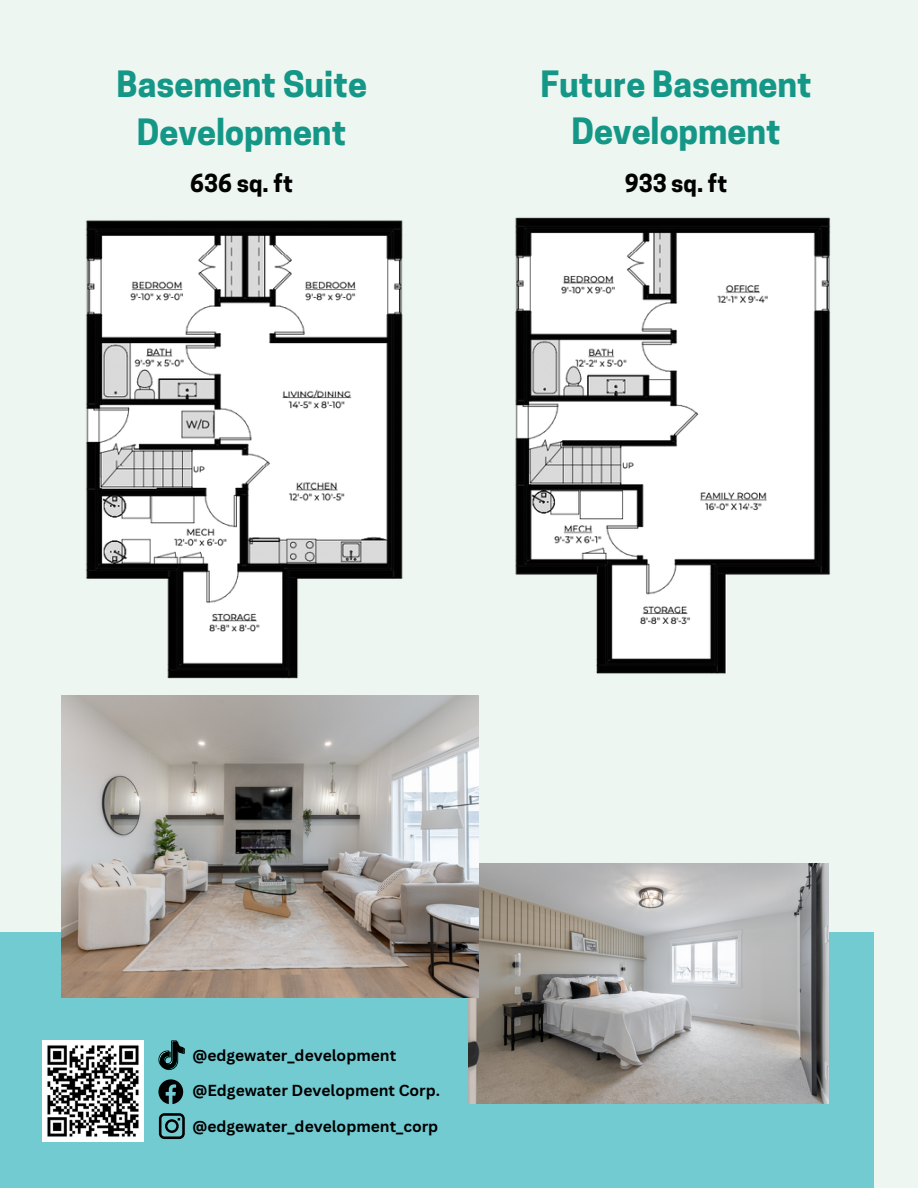
<style>
.page{position:relative;width:918px;height:1188px;background:#edf6f0}
.page>*{position:absolute;margin:0;border:0;box-sizing:border-box;transform-origin:0 0}
.t1{font:700 34.05px/47.2px "Cooper Hewitt";color:#149787;text-align:center}
.t2{font:700 23.25px "Cooper Hewitt";color:#010102}
.t3{font:700 15.6px "Canva Sans";color:#000}
</style>
<div class="page">
<div style="left:0;top:932px;width:873px;height:256px;background:#71cbd1"></div>
<img style="left:468px;top:863px;width:360px;height:241px">
<img style="left:61px;top:696px;width:418px;height:301px">
<img style="left:42px;top:1040px;width:101px;height:101px">
<img style="left:85px;top:220px;width:318px;height:459px">
<img style="left:515px;top:217px;width:316px;height:457px">
<svg style="left:159px;top:1113px;width:26px;height:26px"></svg>
<svg style="left:158px;top:1079px;width:25px;height:25px"></svg>
<svg style="left:158px;top:1040px;width:26px;height:31px"></svg>
<h1 class="t1" style="left:540px;top:65px;width:273px">Future Basement<br>Development</h1>
<h1 class="t1" style="left:116px;top:65px;width:252px">Basement Suite<br>Development</h1>
<h2 class="t2" style="left:190px;top:175px;width:104px">636 sq. ft</h2>
<h2 class="t2" style="left:625px;top:175px;width:104px">933 sq. ft</h2>
<p class="t3" style="left:193px;top:1044px;width:205px">@edgewater_development</p>
<p class="t3" style="left:193px;top:1079px;width:249px">@Edgewater Development Corp.</p>
<p class="t3" style="left:193px;top:1115px;width:247px">@edgewater_development_corp</p>
</div>
